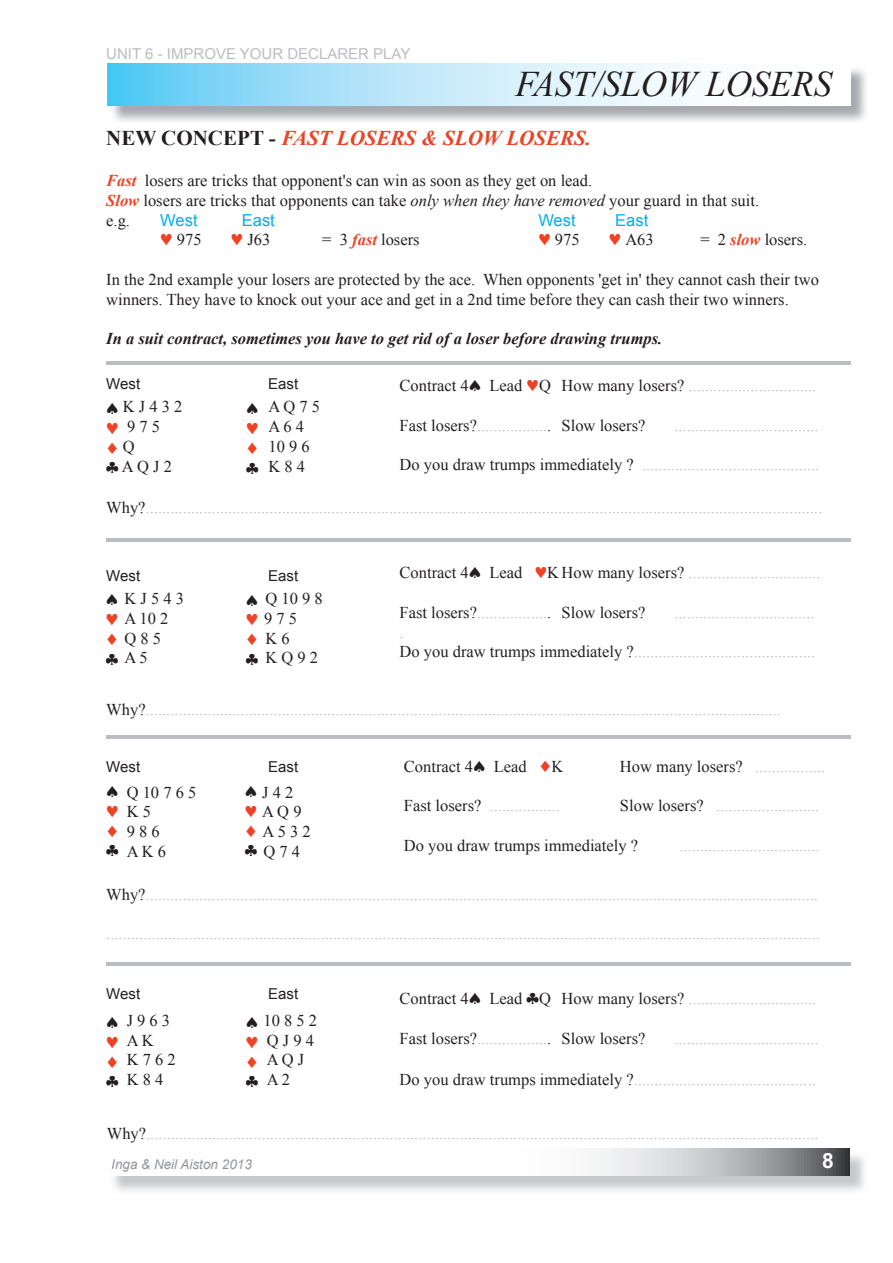
<style>
.page{position:relative;width:893px;height:1263px;background:#fff}
.page>*{position:absolute;margin:0;border:0;box-sizing:border-box;transform-origin:0 0}
.t1{font:italic 36px "Times New Roman";color:#231f20}
.t2{font:italic 700 21px "Times New Roman";color:#ef4225}
.t3{font:700 21px "Arial";color:#fff}
.t4{font:16.5px/19.8px "Times New Roman";color:#bcbdc0}
.t5{font:16.5px/19.8px "Times New Roman";color:#231f20}
.t6{font:italic 700 16.5px "Times New Roman";color:#231f20}
.t7{font:16.5px "Arial";color:#00aeef}
.t8{font:15px "Arial";color:#231f20}
.t9{font:15px "Arial";color:#bcbdc0}
.t10{font:italic 13.5px "Arial";color:#939598}
.s1{font-style:normal;color:#231f20}
.s2{font-weight:700;font-style:italic;color:#ef4225}
.s3{font-style:italic}
.s4{color:#231f20}
.s5{color:#bcbdc0}
.s6{font-size:18px}
</style>
<div class="page">
<img style="left:113px;top:69px;width:753px;height:52px">
<svg style="left:108px;top:64px;width:742px;height:42px"></svg>
<svg style="left:550px;top:1149px;width:300px;height:27px"></svg>
<hr style="left:106px;top:736px;width:744px;height:3px;background:#bcbdc0">
<hr style="left:106px;top:539px;width:744px;height:3px;background:#bcbdc0">
<hr style="left:106px;top:962px;width:744px;height:3px;background:#bcbdc0">
<hr style="left:106px;top:361px;width:744px;height:3px;background:#bcbdc0">
<p class="t9" style="left:106px;top:45px;width:306px">UNIT 6 - IMPROVE YOUR DECLARER PLAY</p>
<h1 class="t1" style="left:515px;top:63px;width:318px">FAST/SLOW LOSERS</h1>
<p class="t2" style="left:106px;top:126px;width:486px"><span class="s1">NEW CONCEPT -</span> FAST LOSERS &amp; SLOW LOSERS.</p>
<p class="t5" style="left:106px;top:171px;width:654px"><span class="s2">Fast</span> losers are tricks that opponent's can win as soon as they get on lead.<br><span class="s2">Slow</span> losers are tricks that opponents can take <span class="s3">only when they have removed</span> your guard in that suit. e.g.</p>
<p class="t7" style="left:160px;top:211px;width:39px">West</p>
<p class="t7" style="left:242px;top:211px;width:35px">East</p>
<p class="t7" style="left:538px;top:211px;width:39px">West</p>
<p class="t7" style="left:615px;top:211px;width:35px">East</p>
<p class="t5" style="left:177px;top:230px;width:26px">975</p>
<p class="t5" style="left:247px;top:230px;width:24px">J63</p>
<p class="t5" style="left:322px;top:230px;width:99px">= 3 <span class="s2">fast</span> losers</p>
<p class="t5" style="left:555px;top:230px;width:26px">975</p>
<p class="t5" style="left:625px;top:230px;width:30px">A63</p>
<p class="t5" style="left:700px;top:230px;width:108px">= 2 <span class="s2">slow</span> losers.</p>
<p class="t5" style="left:106px;top:270px;width:714px">In the 2nd example your losers are protected by the ace. When opponents 'get in' they cannot cash their two winners. They have to knock out your ace and get in a 2nd time before they can cash their two winners.</p>
<p class="t6" style="left:106px;top:330px;width:558px">In a suit contract, sometimes you have to get rid of a loser before drawing trumps.</p>
<p class="t8" style="left:106px;top:376px;width:35px">West</p>
<p class="t8" style="left:268px;top:376px;width:32px">East</p>
<p class="t5" style="left:123px;top:397px;width:61px">K J 4 3 2</p>
<p class="t5" style="left:268px;top:397px;width:53px">A Q 7 5</p>
<p class="t5" style="left:127px;top:417px;width:34px">9 7 5</p>
<p class="t5" style="left:268px;top:417px;width:37px">A 6 4</p>
<p class="t5" style="left:123px;top:436px;width:13px">Q</p>
<p class="t5" style="left:268px;top:436px;width:43px">10 9 6</p>
<p class="t5" style="left:122px;top:456px;width:51px">A Q J 2</p>
<p class="t5" style="left:268px;top:456px;width:38px">K 8 4</p>
<p class="t5" style="left:400px;top:376px;width:71px">Contract 4</p>
<p class="t4" style="left:489px;top:376px;width:328px"><span class="s4">Lead Q How many losers?</span> ...............................</p>
<p class="t5" style="left:400px;top:415px;width:247px">Fast losers?<span class="s5">.................</span>. Slow losers?</p>
<p class="t4" style="left:674px;top:415px;width:146px">...................................</p>
<p class="t4" style="left:400px;top:455px;width:421px"><span class="s4">Do you draw trumps immediately ?</span> ...........................................</p>
<p class="t4" style="left:106px;top:498px;width:717px"><span class="s4">Why?</span>....................................................................................................................................................................</p>
<p class="t8" style="left:106px;top:567px;width:35px">West</p>
<p class="t8" style="left:268px;top:567px;width:32px">East</p>
<p class="t5" style="left:124px;top:589px;width:61px">K J 5 4 3</p>
<p class="t5" style="left:265px;top:589px;width:59px">Q 10 9 8</p>
<p class="t5" style="left:124px;top:608px;width:46px">A 10 2</p>
<p class="t5" style="left:264px;top:608px;width:34px">9 7 5</p>
<p class="t5" style="left:124px;top:628px;width:38px">Q 8 5</p>
<p class="t5" style="left:265px;top:628px;width:26px">K 6</p>
<p class="t5" style="left:124px;top:648px;width:25px">A 5</p>
<p class="t5" style="left:265px;top:648px;width:54px">K Q 9 2</p>
<p class="t5" style="left:400px;top:563px;width:71px">Contract 4</p>
<p class="t5" style="left:489px;top:563px;width:34px">Lead</p>
<p class="t4" style="left:547px;top:563px;width:275px"><span class="s4">K How many losers?</span> ................................</p>
<p class="t5" style="left:400px;top:602px;width:247px">Fast losers?<span class="s5">.................</span>. Slow losers?</p>
<p class="t4" style="left:674px;top:602px;width:142px">..................................</p>
<p class="t4" style="left:400px;top:622px;width:417px">.<br><span class="s4">Do you draw trumps immediately ?</span>............................................</p>
<p class="t4" style="left:106px;top:699px;width:676px"><span class="s4">Why?</span>..........................................................................................................................................................</p>
<p class="t5" style="left:404px;top:756px;width:71px">Contract 4</p>
<p class="t5" style="left:494px;top:756px;width:34px">Lead</p>
<p class="t5" style="left:552px;top:756px;width:13px">K</p>
<p class="t4" style="left:620px;top:756px;width:207px"><span class="s4">How many losers?</span> .................</p>
<p class="t4" style="left:404px;top:796px;width:157px"><span class="s4">Fast losers?</span> .................</p>
<p class="t4" style="left:620px;top:796px;width:201px"><span class="s4">Slow losers?</span> .........................</p>
<p class="t5" style="left:404px;top:835px;width:236px">Do you draw trumps immediately ?</p>
<p class="t4" style="left:679px;top:835px;width:142px">..................................</p>
<p class="t4" style="left:106px;top:884px;width:713px"><span class="s4">Why?</span>...................................................................................................................................................................</p>
<p class="t4" style="left:106px;top:924px;width:715px">.............................................................................................................................................................................</p>
<p class="t8" style="left:106px;top:758px;width:35px">West</p>
<p class="t8" style="left:268px;top:758px;width:32px">East</p>
<p class="t5" style="left:127px;top:782px;width:71px">Q 10 7 6 5</p>
<p class="t5" style="left:262px;top:782px;width:33px">J 4 2</p>
<p class="t5" style="left:127px;top:802px;width:26px">K 5</p>
<p class="t5" style="left:262px;top:802px;width:41px">A Q 9</p>
<p class="t5" style="left:127px;top:822px;width:34px">9 8 6</p>
<p class="t5" style="left:263px;top:822px;width:50px">A 5 3 2</p>
<p class="t5" style="left:127px;top:841px;width:41px">A K 6</p>
<p class="t5" style="left:264px;top:841px;width:38px">Q 7 4</p>
<p class="t8" style="left:106px;top:985px;width:35px">West</p>
<p class="t8" style="left:268px;top:985px;width:32px">East</p>
<p class="t5" style="left:127px;top:1010px;width:45px">J 9 6 3</p>
<p class="t5" style="left:264px;top:1010px;width:55px">10 8 5 2</p>
<p class="t5" style="left:127px;top:1030px;width:29px">A K</p>
<p class="t5" style="left:267px;top:1030px;width:49px">Q J 9 4</p>
<p class="t5" style="left:127px;top:1050px;width:51px">K 7 6 2</p>
<p class="t5" style="left:267px;top:1050px;width:39px">A Q J</p>
<p class="t5" style="left:127px;top:1070px;width:38px">K 8 4</p>
<p class="t5" style="left:267px;top:1070px;width:25px">A 2</p>
<p class="t5" style="left:400px;top:988px;width:71px">Contract 4</p>
<p class="t4" style="left:489px;top:988px;width:328px"><span class="s4">Lead Q How many losers?</span> ...............................</p>
<p class="t5" style="left:400px;top:1028px;width:247px">Fast losers?<span class="s5">.................</span>. Slow losers?</p>
<p class="t4" style="left:674px;top:1028px;width:146px">...................................</p>
<p class="t4" style="left:400px;top:1069px;width:418px"><span class="s4">Do you draw trumps immediately ?</span>.........................................<span class="s6">...</span></p>
<p class="t4" style="left:107px;top:1123px;width:713px"><span class="s4">Why?</span>...................................................................................................................................................................</p>
<p class="t10" style="left:111px;top:1156px;width:142px">Inga &amp; Neil Aiston 2013</p>
<p class="t3" style="left:822px;top:1149px;width:13px">8</p>
</div>
